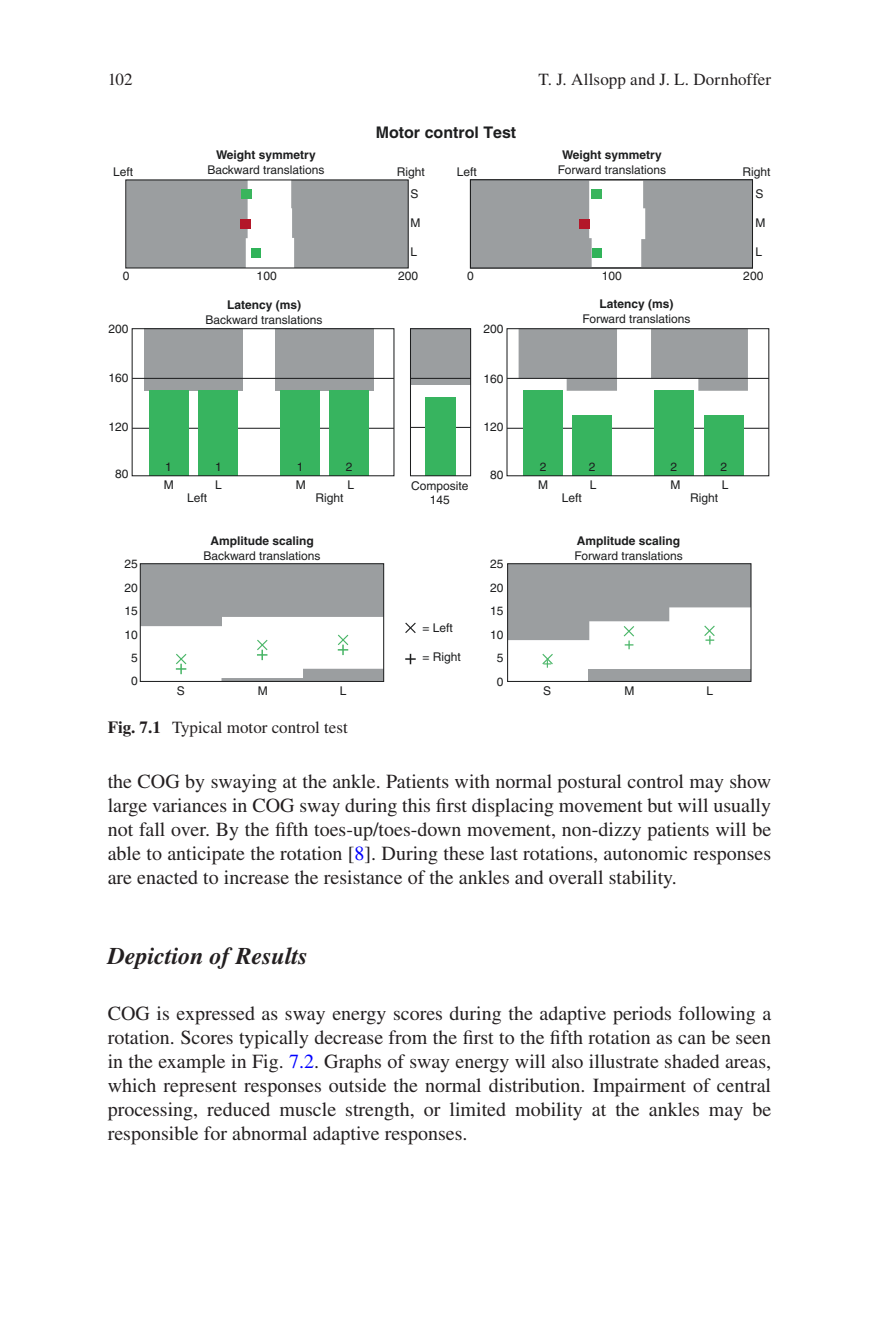
<style>
.page{position:relative;width:879px;height:1333px;background:#fff}
.page>*{position:absolute;margin:0;border:0;box-sizing:border-box;transform-origin:0 0}
.t1{font:italic 700 24px "Tgmbsk Times LT Std";color:#231f20}
.t2{font:20px/24px "Xyksxb Times LT Std";color:#231f20;text-align:justify}
.t3{font:17px "Xyksxb Times LT Std";color:#231f20}
.t4{font:17px "Gcfwjq Times LT Std";letter-spacing:.005em;color:#231f20}
.t5{font:700 16px "Fgwnyw Helvetica";color:#1d1e1f}
.t6{font:12px/24.6px "Hjfcmh Helvetica";color:#1d1e1f}
.t7{font:700 12px "Stqycj Helvetica";color:#1d1e1f}
.s1{font-family:"Wctqxp Times LT Std";font-weight:700}
.s2{color:#00f}
</style>
<div class="page">
<svg style="left:142px;top:565px;width:240px;height:61px;background:#a4a7a9"></svg>
<svg style="left:221px;top:668px;width:161px;height:12px"></svg>
<div style="left:140px;top:563px;width:244px;height:119px;border:1px solid #1d1e1f"></div>
<svg style="left:176px;top:653px;width:10px;height:21px"></svg>
<svg style="left:257px;top:639px;width:11px;height:21px"></svg>
<svg style="left:338px;top:634px;width:10px;height:21px"></svg>
<svg style="left:405px;top:622px;width:4px;height:11px"></svg>
<div style="left:127px;top:181px;width:121px;height:85px;background:#9b9ea0"></div>
<div style="left:291px;top:181px;width:116px;height:85px;background:#9b9ea0"></div>
<div style="left:242px;top:189px;width:10px;height:10px;background:#3ab55d"></div>
<div style="left:241px;top:219px;width:10px;height:9px;background:#b31729"></div>
<div style="left:251px;top:248px;width:10px;height:10px;background:#30b359"></div>
<svg style="left:469px;top:179px;width:284px;height:90px"></svg>
<div style="left:472px;top:181px;width:119px;height:85px;background:#9b9ea0"></div>
<div style="left:641px;top:181px;width:110px;height:85px;background:#9b9ea0"></div>
<div style="left:470px;top:179px;width:283px;height:89px;border:1px solid #1d1e1f"></div>
<div style="left:591px;top:189px;width:10px;height:10px;background:#3ab55d"></div>
<div style="left:580px;top:219px;width:10px;height:9px;background:#b31729"></div>
<div style="left:592px;top:248px;width:10px;height:10px;background:#30b359"></div>
<svg style="left:131px;top:328px;width:639px;height:149px"></svg>
<svg style="left:409px;top:328px;width:343px;height:354px"></svg>
<p class="t3" style="left:108px;top:70px;width:27px">102</p>
<p class="t4" style="left:538px;top:70px;width:234px">T. J. Allsopp and J. L. Dornhoffer</p>
<p class="t5" style="left:376px;top:123px;width:142px">Motor control Test</p>
<p class="t7" style="left:216px;top:147px;width:101px">Weight symmetry</p>
<p class="t7" style="left:562px;top:147px;width:101px">Weight symmetry</p>
<p class="t6" style="left:113px;top:159px;width:22px">Left</p>
<p class="t6" style="left:207px;top:157px;width:118px">Backward translations</p>
<p class="t6" style="left:397px;top:159px;width:30px">Right</p>
<p class="t6" style="left:410px;top:181px;width:10px">S</p>
<p class="t6" style="left:410px;top:210px;width:11px">M</p>
<p class="t6" style="left:410px;top:239px;width:8px">L</p>
<p class="t6" style="left:457px;top:159px;width:22px">Left</p>
<p class="t6" style="left:558px;top:157px;width:110px">Forward translations</p>
<p class="t6" style="left:742px;top:160px;width:30px;line-height:22.2px;text-align:center">Right<br>S</p>
<p class="t6" style="left:755px;top:210px;width:11px">M</p>
<p class="t6" style="left:755px;top:239px;width:8px">L</p>
<p class="t6" style="left:123px;top:264px;width:8px">0</p>
<p class="t6" style="left:257px;top:264px;width:22px">100</p>
<p class="t6" style="left:398px;top:264px;width:22px">200</p>
<p class="t6" style="left:467px;top:264px;width:8px">0</p>
<p class="t6" style="left:602px;top:264px;width:22px">100</p>
<p class="t6" style="left:743px;top:264px;width:22px">200</p>
<p class="t6" style="left:108px;top:316px;width:22px">200</p>
<p class="t7" style="left:227px;top:297px;width:76px">Latency (ms)</p>
<p class="t6" style="left:206px;top:307px;width:118px">Backward translations</p>
<p class="t6" style="left:483px;top:316px;width:22px">200</p>
<p class="t7" style="left:599px;top:296px;width:76px">Latency (ms)</p>
<p class="t6" style="left:582px;top:306px;width:110px">Forward translations</p>
<p class="t6" style="left:108px;top:365px;width:22px">160</p>
<p class="t6" style="left:108px;top:414px;width:22px">120</p>
<p class="t6" style="left:115px;top:461px;width:15px">80</p>
<p class="t6" style="left:124px;top:551px;width:15px">25<br>20</p>
<p class="t6" style="left:124px;top:598px;width:15px">15<br>10</p>
<p class="t6" style="left:131px;top:646px;width:8px;line-height:22.6px">5<br>0</p>
<p class="t6" style="left:165px;top:454px;width:8px">1</p>
<p class="t6" style="left:215px;top:454px;width:8px">1</p>
<p class="t6" style="left:297px;top:454px;width:8px">1</p>
<p class="t6" style="left:346px;top:454px;width:8px">2</p>
<p class="t6" style="left:164px;top:473px;width:11px">M</p>
<p class="t6" style="left:215px;top:473px;width:8px">L</p>
<p class="t6" style="left:187px;top:485px;width:22px">Left</p>
<p class="t6" style="left:296px;top:473px;width:11px">M</p>
<p class="t6" style="left:347px;top:473px;width:8px">L</p>
<p class="t6" style="left:315px;top:485px;width:30px">Right</p>
<p class="t6" style="left:411px;top:478px;width:59px;line-height:14.4px;text-align:center">Composite<br>145</p>
<p class="t6" style="left:483px;top:366px;width:22px">160</p>
<p class="t6" style="left:483px;top:414px;width:22px">120</p>
<p class="t6" style="left:490px;top:462px;width:15px">80</p>
<p class="t6" style="left:540px;top:454px;width:8px">2</p>
<p class="t6" style="left:589px;top:454px;width:8px">2</p>
<p class="t6" style="left:670px;top:454px;width:8px">2</p>
<p class="t6" style="left:720px;top:454px;width:8px">2</p>
<p class="t6" style="left:538px;top:473px;width:11px">M</p>
<p class="t6" style="left:590px;top:473px;width:8px">L</p>
<p class="t6" style="left:562px;top:485px;width:22px">Left</p>
<p class="t6" style="left:670px;top:473px;width:11px">M</p>
<p class="t6" style="left:722px;top:473px;width:8px">L</p>
<p class="t6" style="left:690px;top:485px;width:30px">Right</p>
<p class="t7" style="left:210px;top:533px;width:105px">Amplitude scaling</p>
<p class="t6" style="left:204px;top:543px;width:118px">Backward translations</p>
<p class="t7" style="left:577px;top:533px;width:105px">Amplitude scaling</p>
<p class="t6" style="left:574px;top:543px;width:110px">Forward translations</p>
<p class="t6" style="left:490px;top:551px;width:15px">25<br>20</p>
<p class="t6" style="left:490px;top:598px;width:15px">15<br>10</p>
<p class="t6" style="left:497px;top:646px;width:8px;line-height:23.6px">5<br>0</p>
<p class="t6" style="left:422px;top:615px;width:32px">= Left</p>
<p class="t6" style="left:423px;top:644px;width:40px">= Right</p>
<p class="t6" style="left:177px;top:678px;width:10px">S</p>
<p class="t6" style="left:258px;top:678px;width:11px">M</p>
<p class="t6" style="left:340px;top:678px;width:8px">L</p>
<p class="t6" style="left:543px;top:678px;width:10px">S</p>
<p class="t6" style="left:624px;top:678px;width:11px">M</p>
<p class="t6" style="left:706px;top:678px;width:8px">L</p>
<p class="t3" style="left:108px;top:718px;width:241px"><span class="s1">Fig. 7.1</span> Typical motor control test</p>
<p class="t2" style="left:108px;top:769px;width:665px">the COG by swaying at the ankle. Patients with normal postural control may show large variances in COG sway during this first displacing movement but will usually not fall over. By the fifth toes-up/toes-down movement, non-dizzy patients will be able to anticipate the rotation [<span class="s2">8</span>]. During these last rotations, autonomic responses are enacted to increase the resistance of the ankles and overall stability.</p>
<p class="t1" style="left:108px;top:941px;width:202px">Depiction of Results</p>
<p class="t2" style="left:108px;top:1001px;width:665px">COG is expressed as sway energy scores during the adaptive periods following a rotation. Scores typically decrease from the first to the fifth rotation as can be seen in the example in Fig. <span class="s2">7.2</span>. Graphs of sway energy will also illustrate shaded areas, which represent responses outside the normal distribution. Impairment of central processing, reduced muscle strength, or limited mobility at the ankles may be responsible for abnormal adaptive responses.</p>
</div>
